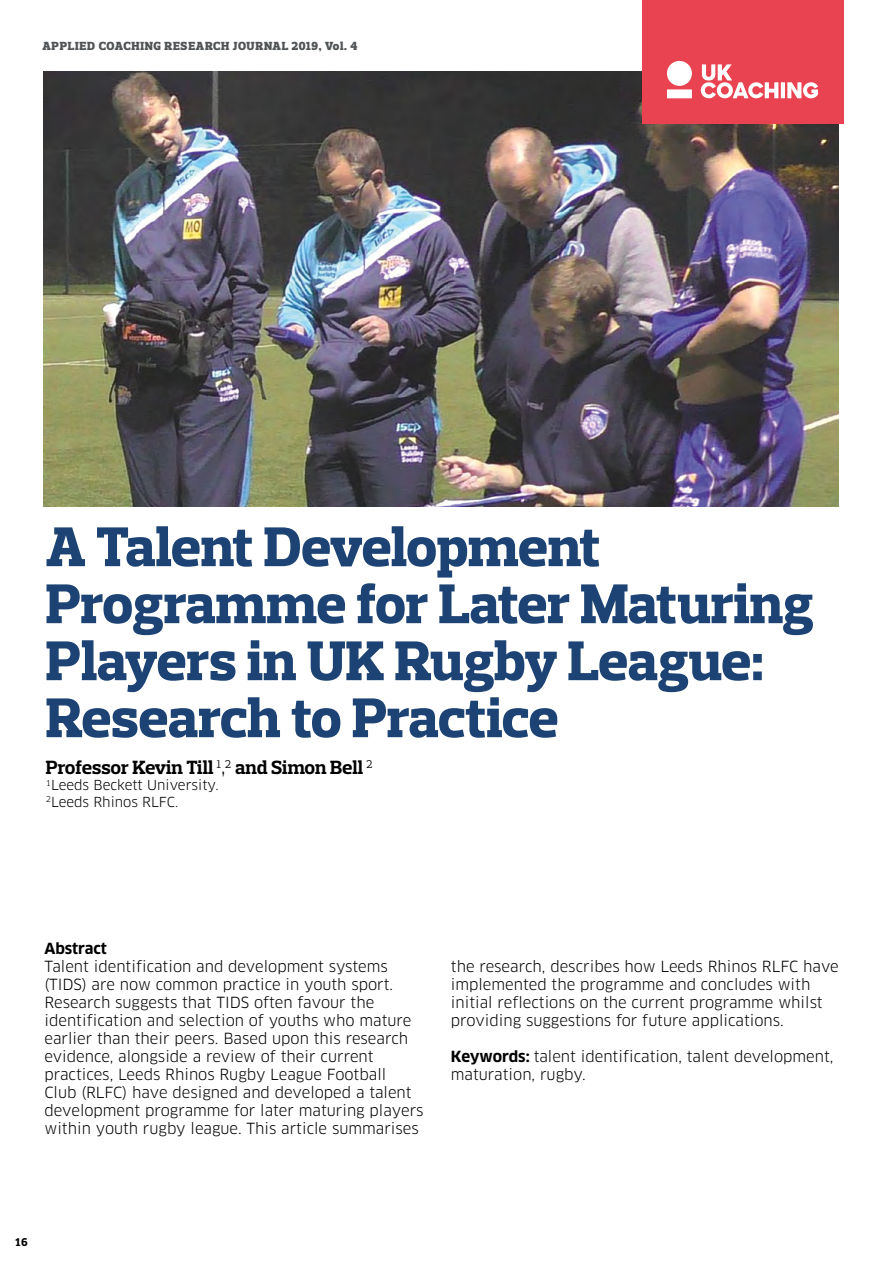
<style>
.page{position:relative;width:893px;height:1263px;background:#fff}
.page>*{position:absolute;margin:0;border:0;box-sizing:border-box;transform-origin:0 0}
.t1{font:800 57px/57px "Prelo Slab";letter-spacing:-.01em;color:#1c4374}
.t2{font:700 19.5px "Prelo Slab";letter-spacing:-.01em;color:#000}
.t3{font:15px/18px "Clan Pro";color:#000}
.t4{font:700 15px "Clan Pro";color:#000}
.t5{font:13.5px/16.2px "Clan Pro";color:#000}
.t6{font:900 12px "Prelo Slab";letter-spacing:.06em;color:#505456}
.t7{font:700 10.5px "Clan Pro";color:#000}
.s1{font-weight:400}
.s2{font-weight:700}
</style>
<div class="page">
<img style="left:43px;top:72px;width:795px;height:434px">
<div style="left:642px;top:0;width:201px;height:123px;background:#e94250"></div>
<svg style="left:701px;top:64px;width:117px;height:34px"></svg>
<div style="left:667px;top:89px;width:25px;height:9px;background:#fff"></div>
<div style="left:667px;top:61px;width:25px;height:25px;background:#fff;border-radius:50%"></div>
<p class="t6" style="left:43px;top:39px;width:316px">APPLIED COACHING RESEARCH JOURNAL 2019, Vol. 4</p>
<h1 class="t1" style="left:46px;top:518px;width:769px">A Talent Development<br>Programme for Later Maturing<br>Players in UK Rugby League:<br>Research to Practice</h1>
<h2 class="t2" style="left:46px;top:755px;width:328px">Professor Kevin Till <sup>1</sup><span class="s1">,</span><sup>2</sup> and Simon Bell <sup>2</sup></h2>
<p class="t5" style="left:46px;top:777px;width:174px"><sup>1</sup>Leeds Beckett University.<br><sup>2</sup>Leeds Rhinos RLFC.</p>
<p class="t4" style="left:44px;top:940px;width:64px">Abstract</p>
<p class="t3" style="left:44px;top:957px;width:381px">Talent identification and development systems (TIDS) are now common practice in youth sport.<br>Research suggests that TIDS often favour the identification and selection of youths who mature earlier than their peers. Based upon this research evidence, alongside a review of their current practices, Leeds Rhinos Rugby League Football<br>Club (RLFC) have designed and developed a talent development programme for later maturing players within youth rugby league. This article summarises</p>
<p class="t3" style="left:451px;top:957px;width:389px">the research, describes how Leeds Rhinos RLFC have implemented the programme and concludes with initial reflections on the current programme whilst providing suggestions for future applications.</p>
<p class="t3" style="left:451px;top:1047px;width:384px"><span class="s2">Keywords:</span> talent identification, talent development, maturation, rugby.</p>
<p class="t7" style="left:15px;top:1236px;width:15px">16</p>
</div>
